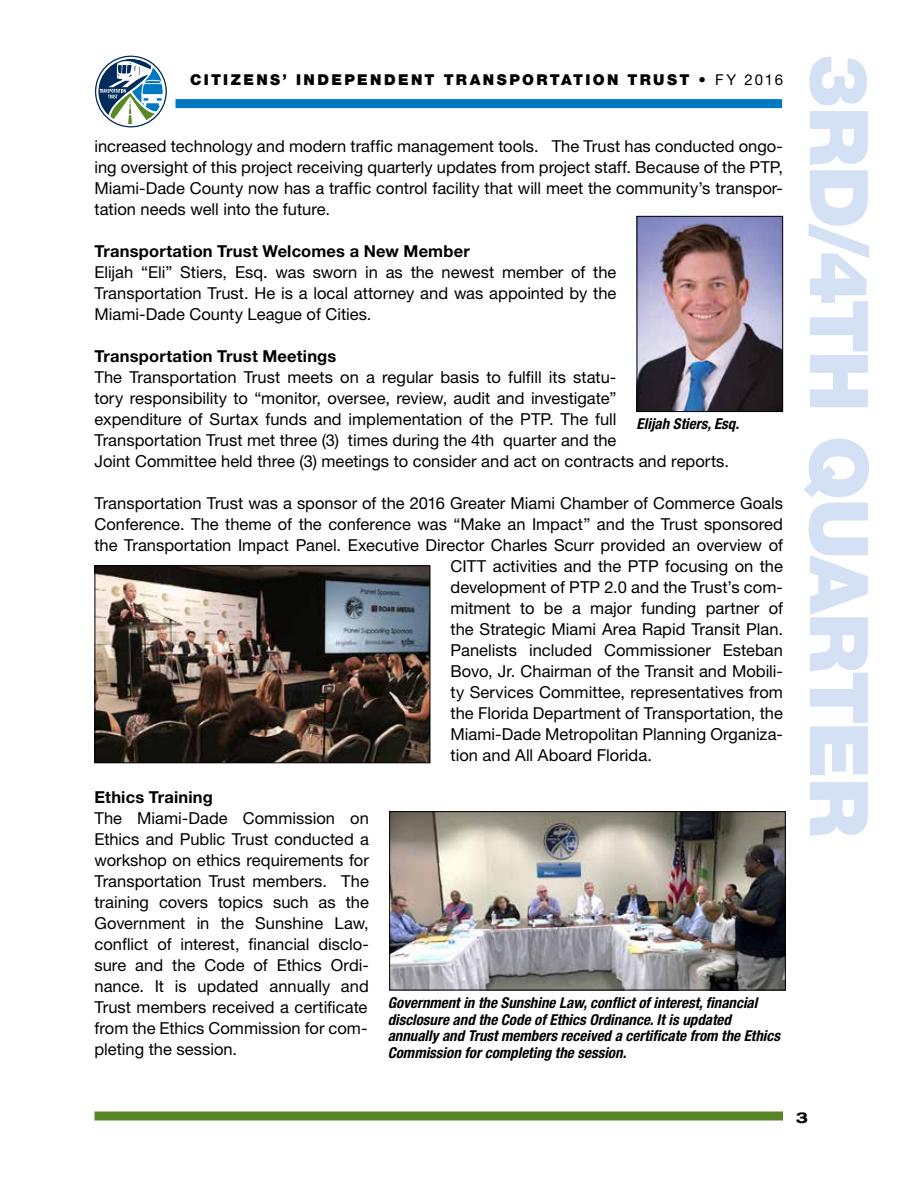
<style>
.page{position:relative;width:918px;height:1188px;background:#fff}
.page>*{position:absolute;margin:0;border:0;box-sizing:border-box;transform-origin:0 0}
.t1{font:900 81px "Helvetica Neue LT Std";letter-spacing:-.025em;color:#d4e0f3}
.t2{font:16.5px/21px "Helvetica Neue LT Std";color:#000;text-align:justify}
.t3{font:700 16.5px "Helvetica Neue LT Std";letter-spacing:.01em;color:#000}
.t4{font:italic 700 condensed 15px/16.5px "Helvetica Neue LT Std";color:#000}
.t5{font:900 15px "Helvetica Neue LT Std";letter-spacing:.155em;color:#000}
.t6{font:700 expanded 15px "Helvetica Neue LT Std";color:#000}
.s1{font-weight:400}
</style>
<div class="page">
<svg style="left:95px;top:55px;width:72px;height:73px"></svg>
<div style="left:176px;top:99px;width:606px;height:9px;background:#0077c1"></div>
<div style="left:94px;top:1112px;width:689px;height:8px;background:#598527"></div>
<img style="left:639px;top:218px;width:142px;height:192px">
<div style="left:637px;top:216px;width:146px;height:196px;border:1px solid #000"></div>
<img style="left:97px;top:567px;width:331px;height:194px">
<div style="left:95px;top:565px;width:335px;height:198px;border:1px solid #000"></div>
<img style="left:391px;top:813px;width:393px;height:176px">
<div style="left:389px;top:811px;width:397px;height:180px;border:1px solid #000"></div>
<p class="t5" style="left:190px;top:71px;width:594px">CITIZENS’ INDEPENDENT TRANSPORTATION TRUST • <span class="s1">FY 2016</span></p>
<p class="t2" style="left:94px;top:136px;width:690px">increased technology and modern traffic management tools. The Trust has conducted ongo&shy;ing oversight of this project receiving quarterly updates from project staff. Because of the PTP, Miami-Dade County now has a traffic control facility that will meet the community’s transpor&shy;tation needs well into the future.</p>
<p class="t3" style="left:94px;top:241px;width:377px">Transportation Trust Welcomes a New Member</p>
<p class="t2" style="left:94px;top:262px;width:523px">Elijah “Eli” Stiers, Esq. was sworn in as the newest member of the Transportation Trust. He is a local attorney and was appointed by the Miami-Dade County League of Cities.</p>
<p class="t3" style="left:94px;top:346px;width:243px">Transportation Trust Meetings</p>
<p class="t2" style="left:94px;top:367px;width:636px;text-align:left">The Transportation Trust meets on a regular basis to fulfill its statu-<br>tory responsibility to “monitor, oversee, review, audit and investigate”<br>expenditure of Surtax funds and implementation of the PTP. The full<br>Transportation Trust met three (3) times during the 4th quarter and the<br>Joint Committee held three (3) meetings to consider and act on contracts and reports.</p>
<p class="t2" style="left:94px;top:493px;width:690px">Transportation Trust was a sponsor of the 2016 Greater Miami Chamber of Commerce Goals</p>
<p class="t2" style="left:94px;top:514px;width:690px">Conference. The theme of the conference was “Make an Impact” and the Trust sponsored</p>
<p class="t2" style="left:94px;top:535px;width:690px">the Transportation Impact Panel. Executive Director Charles Scurr provided an overview of</p>
<p class="t2" style="left:451px;top:556px;width:334px">CITT activities and the PTP focusing on the</p>
<p class="t2" style="left:451px;top:577px;width:334px">development of PTP 2.0 and the Trust’s com-</p>
<p class="t2" style="left:451px;top:598px;width:334px">mitment to be a major funding partner of</p>
<p class="t2" style="left:451px;top:619px;width:334px">the Strategic Miami Area Rapid Transit Plan.</p>
<p class="t2" style="left:451px;top:640px;width:334px">Panelists included Commissioner Esteban</p>
<p class="t2" style="left:451px;top:661px;width:334px">Bovo, Jr. Chairman of the Transit and Mobili-</p>
<p class="t2" style="left:451px;top:682px;width:334px">ty Services Committee, representatives from</p>
<p class="t2" style="left:451px;top:703px;width:334px">the Florida Department of Transportation, the</p>
<p class="t2" style="left:451px;top:724px;width:334px">Miami-Dade Metropolitan Planning Organiza-</p>
<p class="t2" style="left:451px;top:745px;width:203px">tion and All Aboard Florida.</p>
<p class="t3" style="left:94px;top:787px;width:120px">Ethics Training</p>
<p class="t2" style="left:94px;top:808px;width:276px">The Miami-Dade Commission on Ethics and Public Trust conducted a workshop on ethics requirements for Transportation Trust members. The training covers topics such as the Government in the Sunshine Law, conflict of interest, financial disclo&shy;sure and the Code of Ethics Ordi&shy;nance. It is updated annually and Trust members received a certificate from the Ethics Commission for com&shy;pleting the session.</p>
<p class="t4" style="left:637px;top:416px;width:104px">Elijah Stiers, Esq.</p>
<p class="t4" style="left:388px;top:995px;width:394px">Government in the Sunshine Law, conflict of interest, financial disclosure and the Code of Ethics Ordinance. It is updated annually and Trust members received a certificate from the Ethics Commission for completing the session.</p>
<h1 class="t1" style="left:887px;top:54px;width:785px;rotate:90deg">3RD/4TH QUARTER</h1>
<p class="t6" style="left:796px;top:1108px;width:14px">3</p>
</div>
